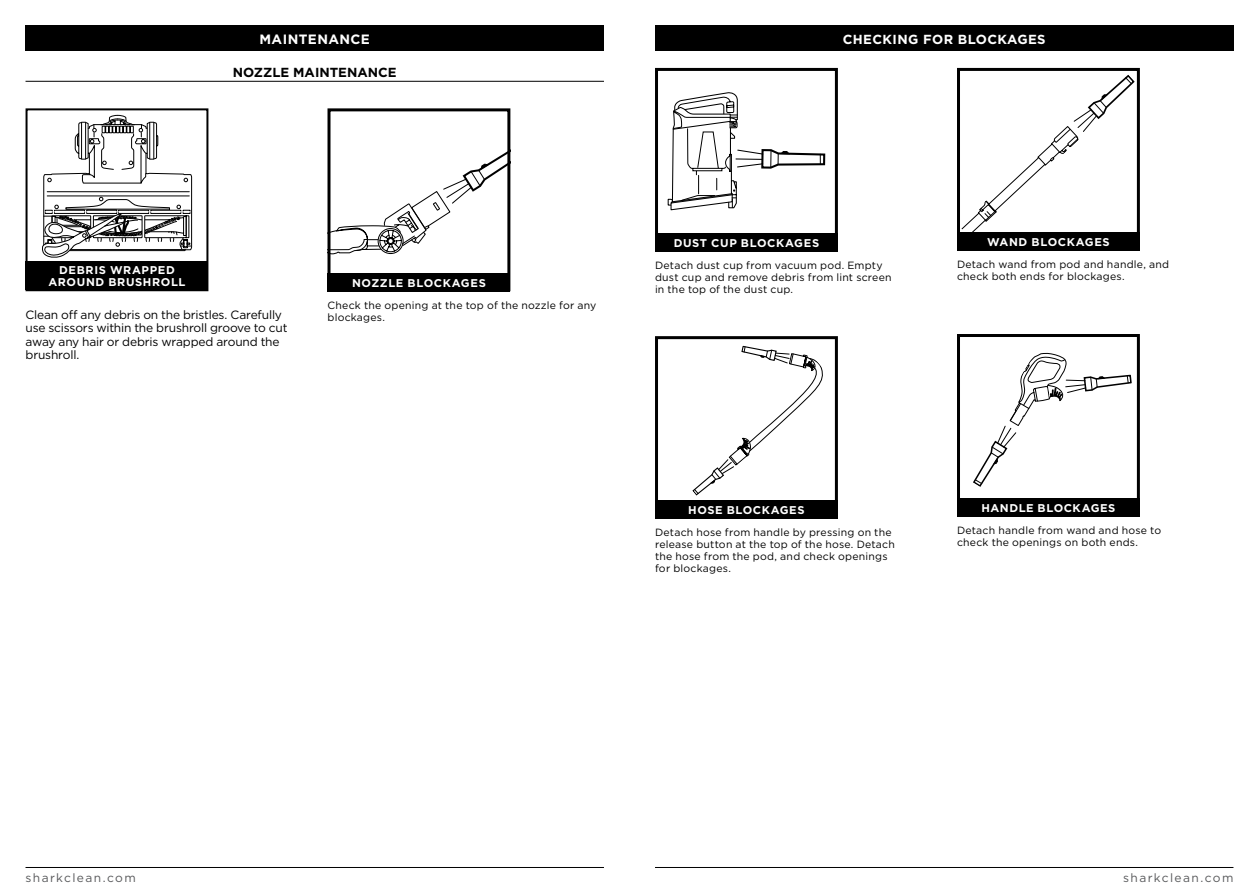
<style>
.page{position:relative;width:1259px;height:893px;background:#fff}
.page>*{position:absolute;margin:0;border:0;box-sizing:border-box;transform-origin:0 0}
.t1{font:700 13.5px "Gotham";letter-spacing:.03em;color:#fff}
.t2{font:700 13.2px "Gotham";letter-spacing:.03em;color:#fff}
.t3{font:700 13.2px "Gotham";color:#000}
.t4{font:12px/13.5px "Gotham";letter-spacing:-.015em;color:#000}
.t5{font:12px "Gotham";letter-spacing:.115em;color:#58595b}
.t6{font:700 11.25px/12px "Gotham";letter-spacing:.055em;color:#fff;text-align:center}
.t7{font:10.5px/12px "Gotham";letter-spacing:.02em;color:#000}
</style>
<div class="page">
<hr style="left:655px;top:867px;width:578px;height:1px;background:#000">
<hr style="left:26px;top:867px;width:578px;height:1px;background:#000">
<hr style="left:26px;top:81px;width:578px;height:1px;background:#000">
<div style="left:26px;top:26px;width:578px;height:25px;background:#000"></div>
<svg style="left:42px;top:115px;width:150px;height:143px"></svg>
<div style="left:26px;top:108px;width:182px;height:183px;border:2px solid #000"></div>
<div style="left:655px;top:26px;width:578px;height:25px;background:#000"></div>
<svg style="left:667px;top:92px;width:158px;height:118px"></svg>
<hr style="left:736px;top:158px;width:26px;height:2px;background:#000">
<div style="left:655px;top:68px;width:183px;height:183px;border:3px solid #000"></div>
<div style="left:957px;top:68px;width:183px;height:183px;border:3px solid #000"></div>
<svg style="left:973px;top:353px;width:159px;height:134px"></svg>
<div style="left:957px;top:334px;width:183px;height:183px;border:3px solid #000"></div>
<svg style="left:692px;top:345px;width:131px;height:151px"></svg>
<div style="left:655px;top:336px;width:183px;height:183px;border:3px solid #000"></div>
<svg style="left:331px;top:152px;width:175px;height:102px"></svg>
<div style="left:327px;top:108px;width:183px;height:183px;border:3px solid #000"></div>
<svg style="left:959px;top:73px;width:177px;height:160px"></svg>
<div style="left:655px;top:234px;width:183px;height:18px;background:#000"></div>
<div style="left:957px;top:233px;width:183px;height:18px;background:#000"></div>
<div style="left:957px;top:499px;width:183px;height:18px;background:#000"></div>
<div style="left:655px;top:501px;width:183px;height:18px;background:#000"></div>
<div style="left:327px;top:273px;width:183px;height:18px;background:#000"></div>
<div style="left:26px;top:261px;width:182px;height:28px;background:#000"></div>
<p class="t1" style="left:259px;top:30px;width:112px">MAINTENANCE</p>
<p class="t2" style="left:843px;top:30px;width:204px">CHECKING FOR BLOCKAGES</p>
<p class="t3" style="left:233px;top:63px;width:165px">NOZZLE MAINTENANCE</p>
<p class="t6" style="left:48px;top:264px;width:139px">DEBRIS WRAPPED<br>AROUND BRUSHROLL</p>
<p class="t4" style="left:26px;top:307px;width:263px">Clean off any debris on the bristles. Carefully use scissors within the brushroll groove to cut away any hair or debris wrapped around the brushroll.</p>
<p class="t6" style="left:352px;top:277px;width:135px">NOZZLE BLOCKAGES</p>
<p class="t7" style="left:327px;top:299px;width:270px">Check the opening at the top of the nozzle for any blockages.</p>
<p class="t6" style="left:673px;top:237px;width:147px">DUST CUP BLOCKAGES</p>
<p class="t6" style="left:987px;top:236px;width:124px">WAND BLOCKAGES</p>
<p class="t7" style="left:655px;top:259px;width:238px">Detach dust cup from vacuum pod. Empty dust cup and remove debris from lint screen in the top of the dust cup.</p>
<p class="t7" style="left:957px;top:258px;width:214px">Detach wand from pod and handle, and check both ends for blockages.</p>
<p class="t6" style="left:688px;top:504px;width:118px">HOSE BLOCKAGES</p>
<p class="t6" style="left:981px;top:502px;width:136px">HANDLE BLOCKAGES</p>
<p class="t7" style="left:655px;top:526px;width:241px">Detach hose from handle by pressing on the release button at the top of the hose. Detach the hose from the pod, and check openings for blockages.</p>
<p class="t7" style="left:957px;top:524px;width:206px">Detach handle from wand and hose to check the openings on both ends.</p>
<p class="t5" style="left:26px;top:870px;width:112px">sharkclean.com</p>
<p class="t5" style="left:1123px;top:870px;width:112px">sharkclean.com</p>
</div>
